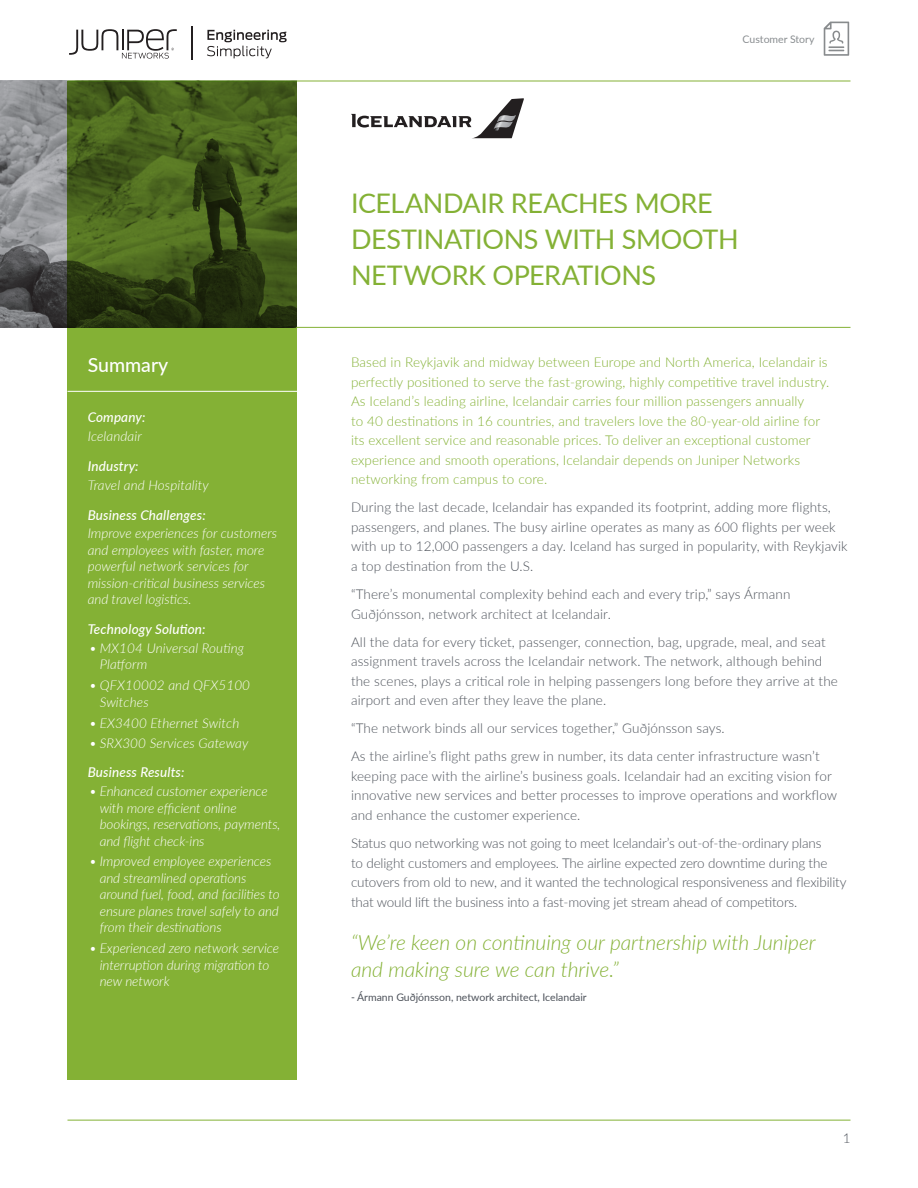
<style>
.page{position:relative;width:918px;height:1188px;background:#fff}
.page>*{position:absolute;margin:0;border:0;box-sizing:border-box;transform-origin:0 0}
.t1{font:27px/36px "Lato";letter-spacing:-.015em;color:#84b135}
.t2{font:italic 300 21px/27px "Lato";color:#84b135}
.t3{font:500 19.5px "Lato";color:#fff}
.t4{font:300 13.5px/19.5px "Lato";letter-spacing:.01em;color:#4d525a}
.Intro_Paragraph{font:300 13.5px/19.5px "Lato";letter-spacing:.01em;color:#84b135}
.Sidebar_bullets{font:italic 300 13.5px/16.5px "Lato";letter-spacing:-.005em;color:#fff}
.t5{font:300 13.5px/19.5px "Lato";letter-spacing:-.01em;color:#4d525a}
.Sidebar_text{font:italic 300 13.5px/16.5px "Lato";color:#fff}
.Sidebar_head{font:italic 500 13.5px "Lato";letter-spacing:.01em;color:#fff}
.Quote_Name{font:10.5px "Lato";color:#4d525a}
.t6{font:10.5px "Lato";color:#898d90}
</style>
<div class="page">
<img style="left:0;top:81px;width:68px;height:247px">
<svg style="left:824px;top:22px;width:25px;height:34px"></svg>
<svg style="left:207px;top:30px;width:80px;height:28px"></svg>
<svg style="left:69px;top:29px;width:108px;height:30px"></svg>
<hr style="left:191px;top:26px;width:2px;height:33px;background:#231f20">
<hr style="left:68px;top:81px;width:782px;height:1px;background:#84b135">
<svg style="left:68px;top:81px;width:229px;height:999px;background:#729a2e"></svg>
<hr style="left:296px;top:327px;width:554px;height:1px;background:#84b135">
<hr style="left:68px;top:1120px;width:782px;height:1px;background:#84b135">
<hr style="left:68px;top:391px;width:229px;height:1px;background:#fff">
<svg style="left:351px;top:98px;width:173px;height:40px"></svg>
<h1 class="t3" style="left:88px;top:351px;width:82px">Summary</h1>
<p class="Sidebar_head" style="left:88px;top:408px;width:59px">Company:</p>
<p class="Sidebar_text" style="left:88px;top:427px;width:56px">Icelandair</p>
<p class="Sidebar_head" style="left:88px;top:456px;width:52px">Industry:</p>
<p class="Sidebar_text" style="left:88px;top:476px;width:123px">Travel and Hospitality</p>
<p class="Sidebar_head" style="left:88px;top:505px;width:120px">Business Challenges:</p>
<p class="Sidebar_text" style="left:88px;top:525px;width:191px">Improve experiences for customers and employees with faster, more powerful network services for mission-critical business services and travel logistics.</p>
<p class="Sidebar_head" style="left:88px;top:620px;width:119px">Technology Solution:</p>
<p class="Sidebar_bullets" style="left:100px;top:639px;width:146px;text-indent:-10px">• MX104 Universal Routing<br>Platform</p>
<p class="Sidebar_bullets" style="left:100px;top:677px;width:152px;text-indent:-10px">• QFX10002 and QFX5100<br>Switches</p>
<p class="Sidebar_bullets" style="left:89px;top:714px;width:152px">• EX3400 Ethernet Switch</p>
<p class="Sidebar_bullets" style="left:89px;top:735px;width:161px">• SRX300 Services Gateway</p>
<p class="Sidebar_head" style="left:88px;top:763px;width:98px">Business Results:</p>
<p class="Sidebar_bullets" style="left:100px;top:782px;width:182px;text-indent:-10px">• Enhanced customer experience with more efficient online bookings, reservations, payments, and flight check-ins</p>
<p class="Sidebar_bullets" style="left:100px;top:853px;width:181px;text-indent:-10px">• Improved employee experiences and streamlined operations around fuel, food, and facilities to ensure planes travel safely to and from their destinations</p>
<p class="Sidebar_bullets" style="left:100px;top:940px;width:181px;text-indent:-10px">• Experienced zero network service interruption during migration to new network</p>
<p class="t6" style="left:743px;top:31px;width:73px">Customer Story</p>
<p class="t1" style="left:351px;top:184px;width:389px">ICELANDAIR REACHES MORE<br>DESTINATIONS WITH SMOOTH<br>NETWORK OPERATIONS</p>
<p class="Intro_Paragraph" style="left:351px;top:352px;width:480px">Based in Reykjavik and midway between Europe and North America, Icelandair is perfectly positioned to serve the fast-growing, highly competitive travel industry.<br>As Iceland’s leading airline, Icelandair carries four million passengers annually<br>to 40 destinations in 16 countries, and travelers love the 80-year-old airline for its excellent service and reasonable prices. To deliver an exceptional customer experience and smooth operations, Icelandair depends on Juniper Networks networking from campus to core.</p>
<p class="t4" style="left:351px;top:497px;width:498px">During the last decade, Icelandair has expanded its footprint, adding more flights, passengers, and planes. The busy airline operates as many as 600 flights per week with up to 12,000 passengers a day. Iceland has surged in popularity, with Reykjavik a top destination from the U.S.</p>
<p class="t4" style="left:351px;top:584px;width:441px">“There’s monumental complexity behind each and every trip,” says Ármann<br>Guðjónsson, network architect at Icelandair.</p>
<p class="t4" style="left:351px;top:632px;width:488px">All the data for every ticket, passenger, connection, bag, upgrade, meal, and seat assignment travels across the Icelandair network. The network, although behind the scenes, plays a critical role in helping passengers long before they arrive at the airport and even after they leave the plane.</p>
<p class="t4" style="left:351px;top:718px;width:375px">“The network binds all our services together,” Guðjónsson says.</p>
<p class="t4" style="left:351px;top:746px;width:488px">As the airline’s flight paths grew in number, its data center infrastructure wasn’t keeping pace with the airline’s business goals. Icelandair had an exciting vision for innovative new services and better processes to improve operations and workflow and enhance the customer experience.</p>
<p class="t5" style="left:351px;top:833px;width:497px">Status quo networking was not going to meet Icelandair’s out-of-the-ordinary plans<br>to delight customers and employees. The airline expected zero downtime during the cutovers from old to new, and it wanted the technological responsiveness and flexibility that would lift the business into a fast-moving jet stream ahead of competitors.</p>
<p class="t2" style="left:351px;top:928px;width:466px">“We’re keen on continuing our partnership with Juniper and making sure we can thrive.”</p>
<p class="Quote_Name" style="left:351px;top:990px;width:237px">- Ármann Guðjónsson, network architect, Icelandair</p>
<p class="t4" style="left:843px;top:1128px;width:9px">1</p>
</div>
